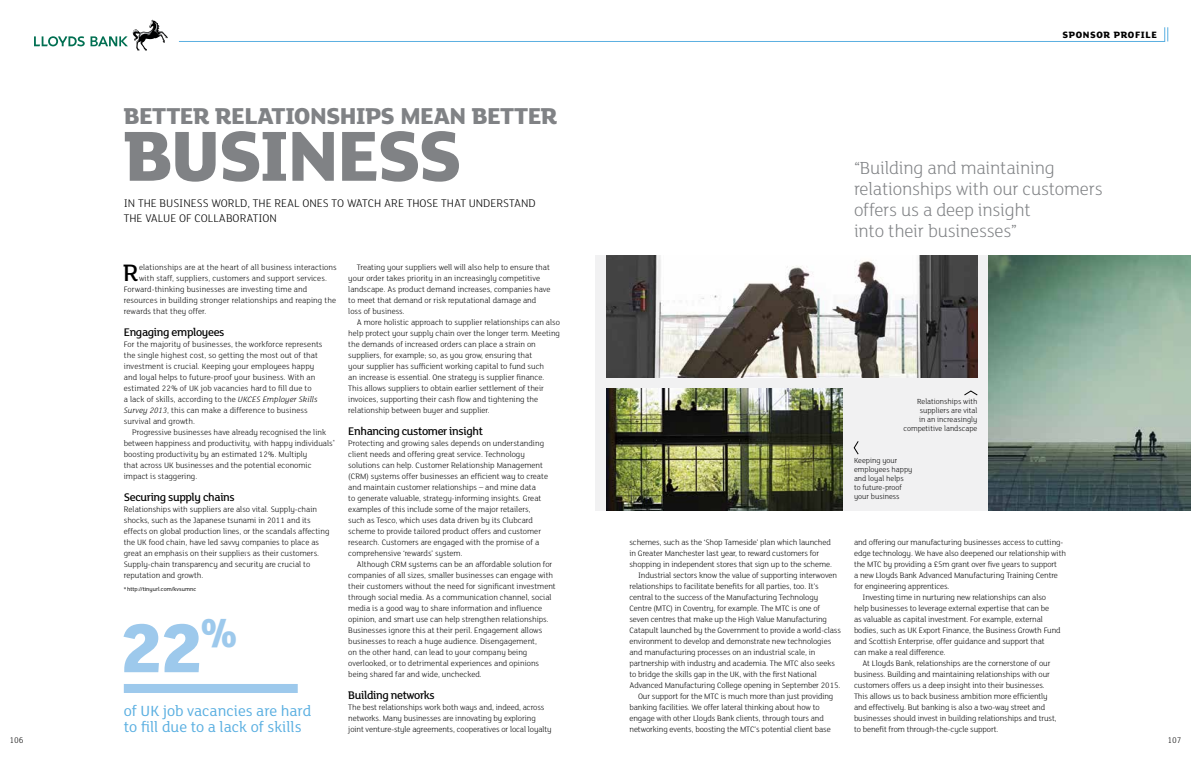
<style>
.page{position:relative;width:1191px;height:766px;background:#fff}
.page>*{position:absolute;margin:0;border:0;box-sizing:border-box;transform-origin:0 0}
.t1{font:800 77px "FS Lola";letter-spacing:-.035em;color:#808285}
.t2{font:800 75px "FS Lola";color:#9dc9ec}
.t3{font:500 25.9px "FS Lola";color:#000}
.t4{font:800 25px "FS Lola";letter-spacing:-.02em;color:#808285}
.t5{font:300 19px/21px "FS Lola";letter-spacing:-.01em;color:#808285}
.t6{font:16px/16px "FS Lola";color:#5aafe1}
.t7{font:300 12px/15px "FS Lola";color:#000}
.t8{font:500 12px "FS Lola";letter-spacing:-.03em;color:#000}
.t9{font:800 10px "FS Lola";letter-spacing:.06em;color:#000}
.t10{font:300 9px "FS Lola";letter-spacing:-.01em;color:#000}
.t11{font:300 8.5px/11px "FS Lola";color:#000}
.t12{font:300 8px/9px "FS Lola";color:#000;text-align:right}
.t13{font:6px "FS Lola";color:#000}
.s1{font-style:italic}
</style>
<div class="page">
<svg style="left:178px;top:27px;width:990px;height:15px"></svg>
<svg style="left:34px;top:22px;width:124px;height:28px"></svg>
<div style="left:124px;top:683px;width:174px;height:9px;background:#9dc9ec"></div>
<div style="left:595px;top:255px;width:596px;height:255px;background:#f1f1f2"></div>
<img style="left:607px;top:388px;width:235px;height:122px">
<img style="left:607px;top:255px;width:370px;height:122px">
<svg style="left:964px;top:390px;width:13px;height:5px"></svg>
<svg style="left:853px;top:441px;width:5px;height:13px"></svg>
<img style="left:988px;top:255px;width:203px;height:255px">
<h3 class="t4" style="left:124px;top:99px;width:435px">BETTER RELATIONSHIPS MEAN BETTER</h3>
<h1 class="t1" style="left:124px;top:102px;width:339px">BUSINESS</h1>
<h3 class="t7" style="left:124px;top:195px;width:413px">IN THE BUSINESS WORLD, THE REAL ONES TO WATCH ARE THOSE THAT UNDERSTAND<br>THE VALUE OF COLLABORATION</h3>
<h3 class="t3" style="left:123px;top:255px;width:17px">R</h3>
<p class="t11" style="left:139px;top:261px;width:199px">elationships are at the heart of all business interactions</p>
<p class="t11" style="left:139px;top:272px;width:189px">with staff, suppliers, customers and support services.</p>
<p class="t11" style="left:124px;top:283px;width:185px">Forward-thinking businesses are investing time and</p>
<p class="t11" style="left:124px;top:294px;width:214px">resources in building stronger relationships and reaping the</p>
<p class="t11" style="left:124px;top:305px;width:84px">rewards that they offer.</p>
<h3 class="t8" style="left:124px;top:324px;width:102px">Engaging employees</h3>
<p class="t11" style="left:124px;top:338px;width:200px">For the majority of businesses, the workforce represents the single highest cost, so getting the most out of that investment is crucial. Keeping your employees happy and loyal helps to future-proof your business. With an estimated 22% of UK job vacancies hard to fill due to<br>a lack of skills, according to the <span class="s1">UKCES Employer Skills Survey 2013</span>, this can make a difference to business survival and growth.</p>
<p class="t11" style="left:124px;top:426px;width:212px;text-indent:9px">Progressive businesses have already recognised the link between happiness and productivity, with happy individuals<sup>* </sup>boosting productivity by an estimated 12%. Multiply<br>that across UK businesses and the potential economic impact is staggering.</p>
<h3 class="t8" style="left:124px;top:489px;width:112px">Securing supply chains</h3>
<p class="t11" style="left:124px;top:503px;width:207px">Relationships with suppliers are also vital. Supply-chain shocks, such as the Japanese tsunami in 2011 and its effects on global production lines, or the scandals affecting the UK food chain, have led savvy companies to place as great an emphasis on their suppliers as their customers.<br>Supply-chain transparency and security are crucial to reputation and growth.</p>
<p class="t13" style="left:124px;top:584px;width:74px">*http://tinyurl.com/kvsumnc</p>
<h2 class="t2" style="left:119px;top:595px;width:121px">22<sup>%</sup></h2>
<h3 class="t6" style="left:124px;top:702px;width:189px">of UK job vacancies are hard to fill due to a lack of skills</h3>
<p class="t11" style="left:348px;top:261px;width:204px;text-indent:8px">Treating your suppliers well will also help to ensure that your order takes priority in an increasingly competitive landscape. As product demand increases, companies have to meet that demand or risk reputational damage and loss of business.</p>
<p class="t11" style="left:348px;top:316px;width:213px;text-indent:8px">A more holistic approach to supplier relationships can also help protect your supply chain over the longer term. Meeting the demands of increased orders can place a strain on suppliers, for example; so, as you grow, ensuring that<br>your supplier has sufficient working capital to fund such<br>an increase is essential. One strategy is supplier finance.<br>This allows suppliers to obtain earlier settlement of their invoices, supporting their cash flow and tightening the relationship between buyer and supplier.</p>
<h3 class="t8" style="left:348px;top:423px;width:136px">Enhancing customer insight</h3>
<p class="t11" style="left:348px;top:437px;width:201px">Protecting and growing sales depends on understanding client needs and offering great service. Technology solutions can help. Customer Relationship Management (CRM) systems offer businesses an efficient way to create and maintain customer relationships – and mine data<br>to generate valuable, strategy-informing insights. Great examples of this include some of the major retailers, such as Tesco, which uses data driven by its Clubcard scheme to provide tailored product offers and customer research. Customers are engaged with the promise of a comprehensive ‘rewards’ system.</p>
<p class="t11" style="left:348px;top:558px;width:209px;text-indent:8px">Although CRM systems can be an affordable solution for companies of all sizes, smaller businesses can engage with their customers without the need for significant investment through social media. As a communication channel, social media is a good way to share information and influence opinion, and smart use can help strengthen relationships.<br>Businesses ignore this at their peril. Engagement allows businesses to reach a huge audience. Disengagement,<br>on the other hand, can lead to your company being overlooked, or to detrimental experiences and opinions being shared far and wide, unchecked.</p>
<h3 class="t8" style="left:348px;top:687px;width:88px">Building networks</h3>
<p class="t11" style="left:348px;top:701px;width:205px">The best relationships work both ways and, indeed, across networks. Many businesses are innovating by exploring joint venture-style agreements, cooperatives or local loyalty</p>
<p class="t9" style="left:1062px;top:28px;width:96px">SPONSOR PROFILE</p>
<h3 class="t5" style="left:854px;top:156px;width:250px">“Building and maintaining relationships with our customers offers us a deep insight<br>into their businesses”</h3>
<p class="t12" style="left:903px;top:396px;width:75px">Relationships with suppliers are vital<br>in an increasingly competitive landscape</p>
<p class="t12" style="left:854px;top:456px;width:60px;text-align:left">Keeping your employees happy and loyal helps<br>to future-proof your business</p>
<p class="t11" style="left:629px;top:536px;width:203px">schemes, such as the ‘Shop Tameside’ plan which launched</p>
<p class="t11" style="left:629px;top:547px;width:191px">in Greater Manchester last year, to reward customers for</p>
<p class="t11" style="left:629px;top:558px;width:204px">shopping in independent stores that sign up to the scheme.</p>
<p class="t11" style="left:638px;top:569px;width:200px">Industrial sectors know the value of supporting interwoven</p>
<p class="t11" style="left:629px;top:580px;width:191px">relationships to facilitate benefits for all parties, too. It’s</p>
<p class="t11" style="left:629px;top:591px;width:190px">central to the success of the Manufacturing Technology</p>
<p class="t11" style="left:629px;top:602px;width:192px">Centre (MTC) in Coventry, for example. The MTC is one of</p>
<p class="t11" style="left:629px;top:613px;width:199px">seven centres that make up the High Value Manufacturing</p>
<p class="t11" style="left:629px;top:624px;width:213px">Catapult launched by the Government to provide a world-class</p>
<p class="t11" style="left:629px;top:635px;width:203px">environment to develop and demonstrate new technologies</p>
<p class="t11" style="left:629px;top:646px;width:187px">and manufacturing processes on an industrial scale, in</p>
<p class="t11" style="left:629px;top:657px;width:207px">partnership with industry and academia. The MTC also seeks</p>
<p class="t11" style="left:629px;top:668px;width:189px">to bridge the skills gap in the UK, with the first National</p>
<p class="t11" style="left:629px;top:679px;width:212px">Advanced Manufacturing College opening in September 2015.</p>
<p class="t11" style="left:638px;top:690px;width:197px">Our support for the MTC is much more than just providing</p>
<p class="t11" style="left:629px;top:701px;width:192px">banking facilities. We offer lateral thinking about how to</p>
<p class="t11" style="left:629px;top:712px;width:196px">engage with other Lloyds Bank clients, through tours and</p>
<p class="t11" style="left:629px;top:723px;width:203px">networking events, boosting the MTC’s potential client base</p>
<p class="t11" style="left:854px;top:536px;width:211px">and offering our manufacturing businesses access to cutting-</p>
<p class="t11" style="left:854px;top:547px;width:213px">edge technology. We have also deepened our relationship with</p>
<p class="t11" style="left:854px;top:558px;width:205px">the MTC by providing a £5m grant over five years to support</p>
<p class="t11" style="left:854px;top:569px;width:205px">a new Lloyds Bank Advanced Manufacturing Training Centre</p>
<p class="t11" style="left:854px;top:580px;width:97px">for engineering apprentices.</p>
<p class="t11" style="left:862px;top:591px;width:185px">Investing time in nurturing new relationships can also</p>
<p class="t11" style="left:854px;top:602px;width:197px">help businesses to leverage external expertise that can be</p>
<p class="t11" style="left:854px;top:613px;width:190px">as valuable as capital investment. For example, external</p>
<p class="t11" style="left:854px;top:624px;width:208px">bodies, such as UK Export Finance, the Business Growth Fund</p>
<p class="t11" style="left:854px;top:635px;width:192px">and Scottish Enterprise, offer guidance and support that</p>
<p class="t11" style="left:854px;top:646px;width:93px">can make a real difference.</p>
<p class="t11" style="left:862px;top:657px;width:189px">At Lloyds Bank, relationships are the cornerstone of our</p>
<p class="t11" style="left:854px;top:668px;width:197px">business. Building and maintaining relationships with our</p>
<p class="t11" style="left:854px;top:679px;width:192px">customers offers us a deep insight into their businesses.</p>
<p class="t11" style="left:854px;top:690px;width:195px">This allows us to back business ambition more efficiently</p>
<p class="t11" style="left:854px;top:701px;width:193px">and effectively. But banking is also a two-way street and</p>
<p class="t11" style="left:854px;top:712px;width:204px">businesses should invest in building relationships and trust,</p>
<p class="t11" style="left:854px;top:723px;width:146px">to benefit from through-the-cycle support.</p>
<p class="t10" style="left:9px;top:734px;width:16px">106</p>
<p class="t10" style="left:1167px;top:734px;width:16px">107</p>
</div>
